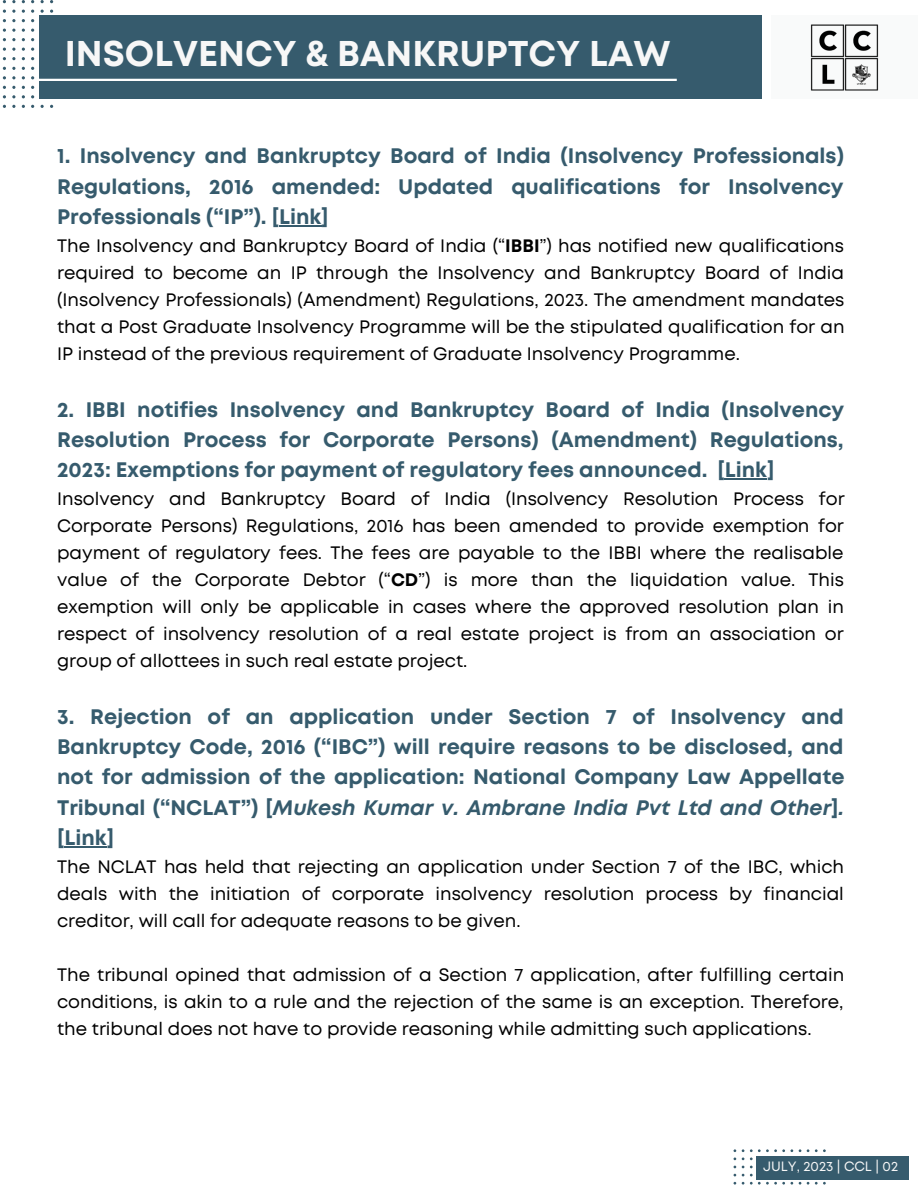
<style>
.page{position:relative;width:918px;height:1188px;background:#fff}
.page>*{position:absolute;margin:0;border:0;box-sizing:border-box;transform-origin:0 0}
.t1{font:700 35.7px "Mont";color:#f7f7f7}
.t2{font:700 21px/30.3px "Mont";color:#365b6d;text-align:justify}
.t3{font:18px/27px "Mont";color:#000;text-align:justify}
.t4{font:13.5px "Mont";color:#f7f7f7}
.s1{font-weight:700}
.s2{font-style:italic}
</style>
<div class="page">
<svg style="left:2px;top:0;width:51px;height:108px"></svg>
<div style="left:39px;top:15px;width:722px;height:84px;background:#365b6d"></div>
<hr style="left:39px;top:79px;width:638px;height:2px;background:#fff">
<svg style="left:734px;top:1149px;width:92px;height:36px"></svg>
<div style="left:756px;top:1157px;width:153px;height:23px;background:#365b6d"></div>
<hr style="left:279px;top:225px;width:42px;height:1px;background:#365b6d">
<hr style="left:725px;top:478px;width:42px;height:2px;background:#365b6d">
<hr style="left:65px;top:846px;width:42px;height:1px;background:#365b6d">
<div style="left:771px;top:15px;width:146px;height:84px;background:#f9fafa"></div>
<img style="left:810px;top:24px;width:69px;height:67px">
<p class="t1" style="left:65px;top:40px;width:607px">INSOLVENCY &amp; BANKRUPTCY LAW</p>
<p class="t2" style="left:57px;top:143px;width:788px">1. Insolvency and Bankruptcy Board of India (Insolvency Professionals)<br>Regulations, 2016 amended: Updated qualifications for Insolvency Professionals (“IP”). [Link]</p>
<p class="t3" style="left:57px;top:234px;width:789px">The Insolvency and Bankruptcy Board of India (“<span class="s1">IBBI</span>”) has notified new qualifications required to become an IP through the Insolvency and Bankruptcy Board of India (Insolvency Professionals) (Amendment) Regulations, 2023. The amendment mandates that a Post Graduate Insolvency Programme will be the stipulated qualification for an IP instead of the previous requirement of Graduate Insolvency Programme.</p>
<p class="t2" style="left:57px;top:396px;width:789px">2. IBBI notifies Insolvency and Bankruptcy Board of India (Insolvency Resolution Process for Corporate Persons) (Amendment) Regulations, 2023: Exemptions for payment of regulatory fees announced. [Link]</p>
<p class="t3" style="left:57px;top:487px;width:789px">Insolvency and Bankruptcy Board of India (Insolvency Resolution Process for Corporate Persons) Regulations, 2016 has been amended to provide exemption for payment of regulatory fees. The fees are payable to the IBBI where the realisable value of the Corporate Debtor (“<span class="s1">CD</span>”) is more than the liquidation value. This exemption will only be applicable in cases where the approved resolution plan in respect of insolvency resolution of a real estate project is from an association or group of allottees in such real estate project.</p>
<p class="t2" style="left:57px;top:703px;width:789px">3. Rejection of an application under Section 7 of Insolvency and Bankruptcy Code, 2016 (“IBC”) will require reasons to be disclosed, and not for admission of the application: National Company Law Appellate Tribunal (“NCLAT”) [<span class="s2">Mukesh Kumar v. Ambrane India Pvt Ltd and Other</span>]<span class="s2">. </span>[Link]</p>
<p class="t3" style="left:57px;top:855px;width:789px">The NCLAT has held that rejecting an application under Section 7 of the IBC, which deals with the initiation of corporate insolvency resolution process by financial creditor, will call for adequate reasons to be given.</p>
<p class="t3" style="left:57px;top:963px;width:789px">The tribunal opined that admission of a Section 7 application, after fulfilling certain conditions, is akin to a rule and the rejection of the same is an exception. Therefore, the tribunal does not have to provide reasoning while admitting such applications.</p>
<p class="t4" style="left:763px;top:1161px;width:137px">JULY, 2023 | CCL | 02</p>
</div>
